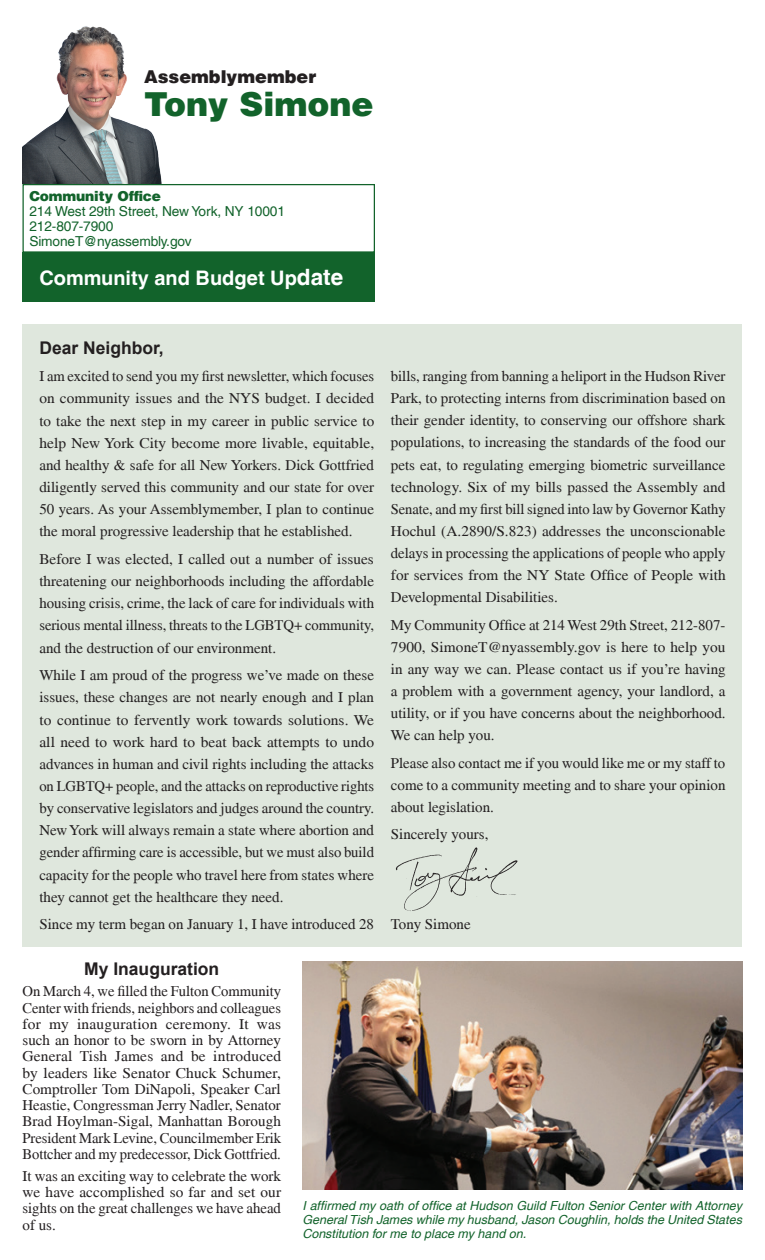
<style>
.page{position:relative;width:765px;height:1260px;background:#fff}
.page>*{position:absolute;margin:0;border:0;box-sizing:border-box;transform-origin:0 0}
.t1{font:900 33px "Helvetica";color:#12632b}
.Text_Headline{font:700 20px "Helvetica";color:#fff}
.t2{font:900 17.75px "Helvetica";color:#231f20}
.Body_Times_Justifica{font:700 17.5px "Arial";color:#231f20}
.Body_Times_Justifica-2{font:15px/22.1px "Times";color:#231f20;text-align:justify}
.t3{font:13.75px "Helvetica";letter-spacing:-.01em;color:#12632b}
.t4{font:900 13.75px "Helvetica";letter-spacing:-.01em;color:#12632b}
.Body_Times_Justifica-3{font:italic 12.5px/13.8px "Helvetica";color:#12632b;text-align:justify}
.s1{font-size:22.5px}
</style>
<div class="page">
<div style="left:22px;top:324px;width:720px;height:622px;background:#dfe7dd"></div>
<img style="left:395px;top:847px;width:123px;height:64px">
<img style="left:302px;top:962px;width:440px;height:228px">
<img style="left:22px;top:26px;width:140px;height:158px">
<div style="left:22px;top:184px;width:353px;height:69px;border:1px solid #12632b"></div>
<div style="left:22px;top:252px;width:353px;height:50px;background:#12632b"></div>
<p class="t2" style="left:144px;top:69px;width:174px">Assemblymember</p>
<p class="t1" style="left:144px;top:89px;width:231px">Tony Simone</p>
<p class="t4" style="left:29px;top:190px;width:133px">Community Office</p>
<p class="t3" style="left:29px;top:205px;width:257px">214 West 29th Street, New York, NY 10001</p>
<p class="t3" style="left:29px;top:220px;width:86px">212-807-7900</p>
<p class="t3" style="left:29px;top:235px;width:164px">SimoneT@nyassembly.gov</p>
<p class="Text_Headline" style="left:39px;top:270px;width:305px">Community and Budget Up<span class="s1">date</span></p>
<p class="Body_Times_Justifica" style="left:39px;top:335px;width:126px">Dear Neighbor,</p>
<p class="Body_Times_Justifica-2" style="left:39px;top:366px;width:336px">I am excited to send you my first newsletter, which focuses on community issues and the NYS budget. I decided to take the next step in my career in public service to help New York City become more livable, equitable, and healthy &amp; safe for all New Yorkers. Dick Gottfried diligently served this community and our state for over 50 years. As your Assemblymember, I plan to continue the moral progressive leadership that he established.</p>
<p class="Body_Times_Justifica-2" style="left:39px;top:549px;width:336px">Before I was elected, I called out a number of issues threatening our neighborhoods including the affordable housing crisis, crime, the lack of care for individuals with serious mental illness, threats to the LGBTQ+ community, and the destruction of our environment.</p>
<p class="Body_Times_Justifica-2" style="left:39px;top:665px;width:336px">While I am proud of the progress we’ve made on these issues, these changes are not nearly enough and I plan to continue to fervently work towards solutions. We all need to work hard to beat back attempts to undo advances in human and civil rights including the attacks on LGBTQ+ people, and the attacks on reproductive rights by conservative legislators and judges around the country.<br>New York will always remain a state where abortion and gender affirming care is accessible, but we must also build capacity for the people who travel here from states where they cannot get the healthcare they need.</p>
<p class="Body_Times_Justifica-2" style="left:39px;top:915px;width:336px">Since my term began on January 1, I have introduced 28</p>
<p class="Body_Times_Justifica-2" style="left:391px;top:366px;width:336px">bills, ranging from banning a heliport in the Hudson River Park, to protecting interns from discrimination based on their gender identity, to conserving our offshore shark populations, to increasing the standards of the food our pets eat, to regulating emerging biometric surveillance technology. Six of my bills passed the Assembly and Senate, and my first bill signed into law by Governor Kathy Hochul (A.2890/S.823) addresses the unconscionable delays in processing the applications of people who apply for services from the NY State Office of People with Developmental Disabilities.</p>
<p class="Body_Times_Justifica-2" style="left:391px;top:615px;width:336px">My Community Office at 214 West 29th Street, 212-807- 7900, SimoneT@nyassembly.gov is here to help you in any way we can. Please contact us if you’re having a problem with a government agency, your landlord, a utility, or if you have concerns about the neighborhood.<br>We can help you.</p>
<p class="Body_Times_Justifica-2" style="left:391px;top:753px;width:336px">Please also contact me if you would like me or my staff to come to a community meeting and to share your opinion about legislation.</p>
<p class="Body_Times_Justifica-2" style="left:391px;top:824px;width:99px">Sincerely yours,</p>
<p class="Body_Times_Justifica-2" style="left:391px;top:914px;width:81px">Tony Simone</p>
<p class="Body_Times_Justifica" style="left:84px;top:956px;width:137px">My Inauguration</p>
<p class="Body_Times_Justifica-2" style="left:22px;top:984px;width:260px;line-height:16.2px">On March 4, we filled the Fulton Community Center with friends, neighbors and colleagues for my inauguration ceremony. It was such an honor to be sworn in by Attorney General Tish James and be introduced by leaders like Senator Chuck Schumer, Comptroller Tom DiNapoli, Speaker Carl Heastie, Congressman Jerry Nadler, Senator Brad Hoylman-Sigal, Manhattan Borough President Mark Levine, Councilmember Erik Bottcher and my predecessor, Dick Gottfried.</p>
<p class="Body_Times_Justifica-2" style="left:22px;top:1169px;width:260px;line-height:16.2px">It was an exciting way to celebrate the work we have accomplished so far and set our sights on the great challenges we have ahead of us.</p>
<p class="Body_Times_Justifica-3" style="left:302px;top:1200px;width:441px">I affirmed my oath of office at Hudson Guild Fulton Senior Center with Attorney General Tish James while my husband, Jason Coughlin, holds the United States Constitution for me to place my hand on.</p>
</div>
